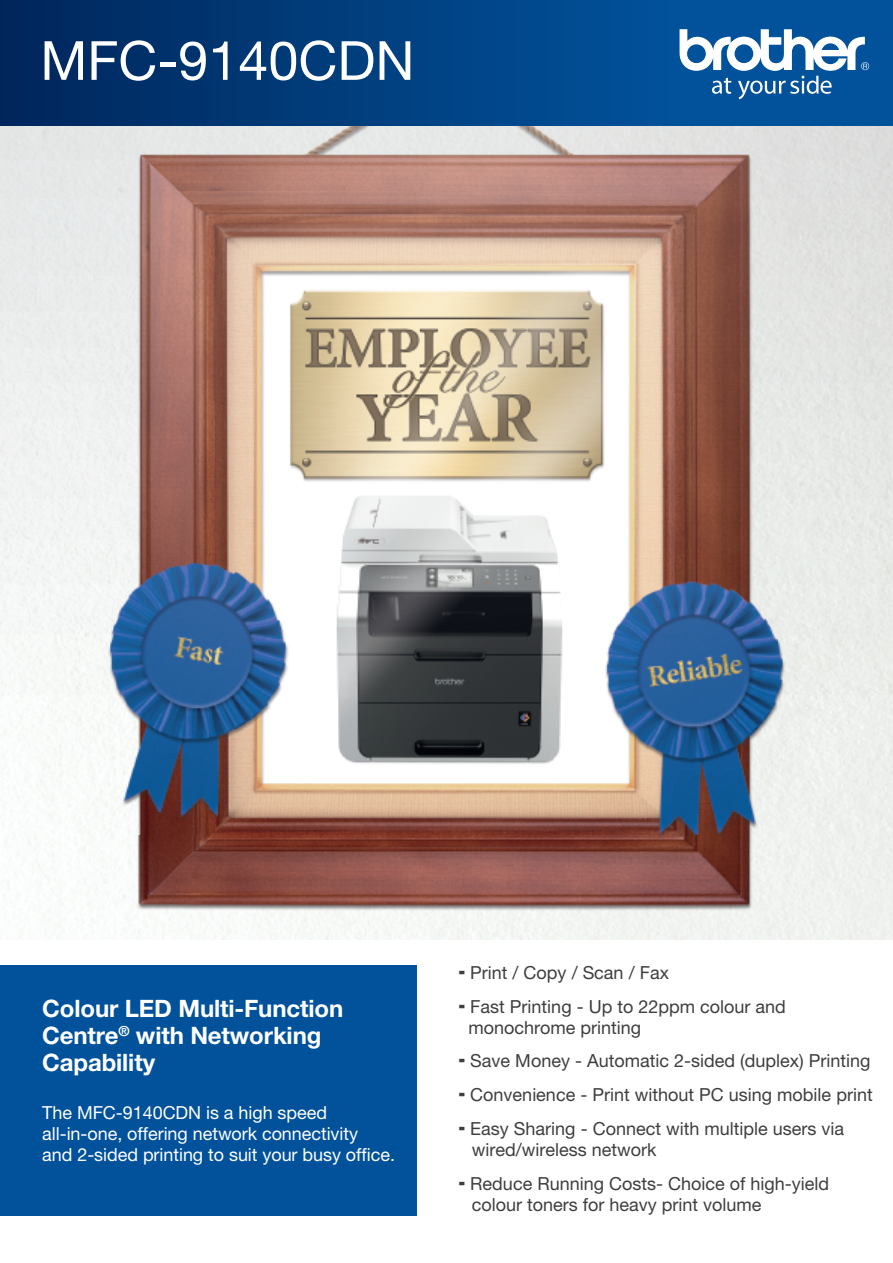
<style>
.page{position:relative;width:893px;height:1263px;background:#fff}
.page>*{position:absolute;margin:0;border:0;box-sizing:border-box;transform-origin:0 0}
.t1{font:54px "Helvetica Neue LT Std";color:#fff}
.t2{font:700 24px/27px "Helvetica Neue";letter-spacing:-.005em;color:#fff}
.t3{font:18px/33.8px "Helvetica Neue";color:#3e3e3f}
.t4{font:18px/21px "Helvetica Neue";letter-spacing:-.005em;color:#fff}
</style>
<div class="page">
<img style="left:0;top:125px;width:893px;height:814px">
<div style="left:0;top:0;width:680px;height:125px;background:linear-gradient(to right,#00265b,#01529c)"></div>
<div style="left:679px;top:0;width:214px;height:125px;background:#01519b"></div>
<svg style="left:679px;top:29px;width:190px;height:70px"></svg>
<div style="left:0;top:965px;width:416px;height:251px;background:#01519b"></div>
<h1 class="t1" style="left:40px;top:28px;width:376px">MFC-9140CDN</h1>
<h2 class="t2" style="left:42px;top:994px;width:302px">Colour LED Multi-Function<br>Centre<sup>®</sup> with Networking<br>Capability</h2>
<p class="t4" style="left:42px;top:1101px;width:354px">The MFC-9140CDN is a high speed all-in-one, offering network connectivity<br>and 2-sided printing to suit your busy office.</p>
<p class="t3" style="left:470px;top:955px;width:317px">Print / Copy / Scan / Fax<br>Fast Printing - Up to 22ppm colour and</p>
<p class="t3" style="left:468px;top:1010px;width:406px">monochrome printing<br>Save Money - Automatic 2-sided (duplex) Printing Convenience - Print without PC using mobile print Easy Sharing - Connect with multiple users via</p>
<p class="t3" style="left:470px;top:1132px;width:360px">wired/wireless network<br>Reduce Running Costs- Choice of high-yield</p>
<p class="t3" style="left:472px;top:1187px;width:291px">colour toners for heavy print volume</p>
</div>
